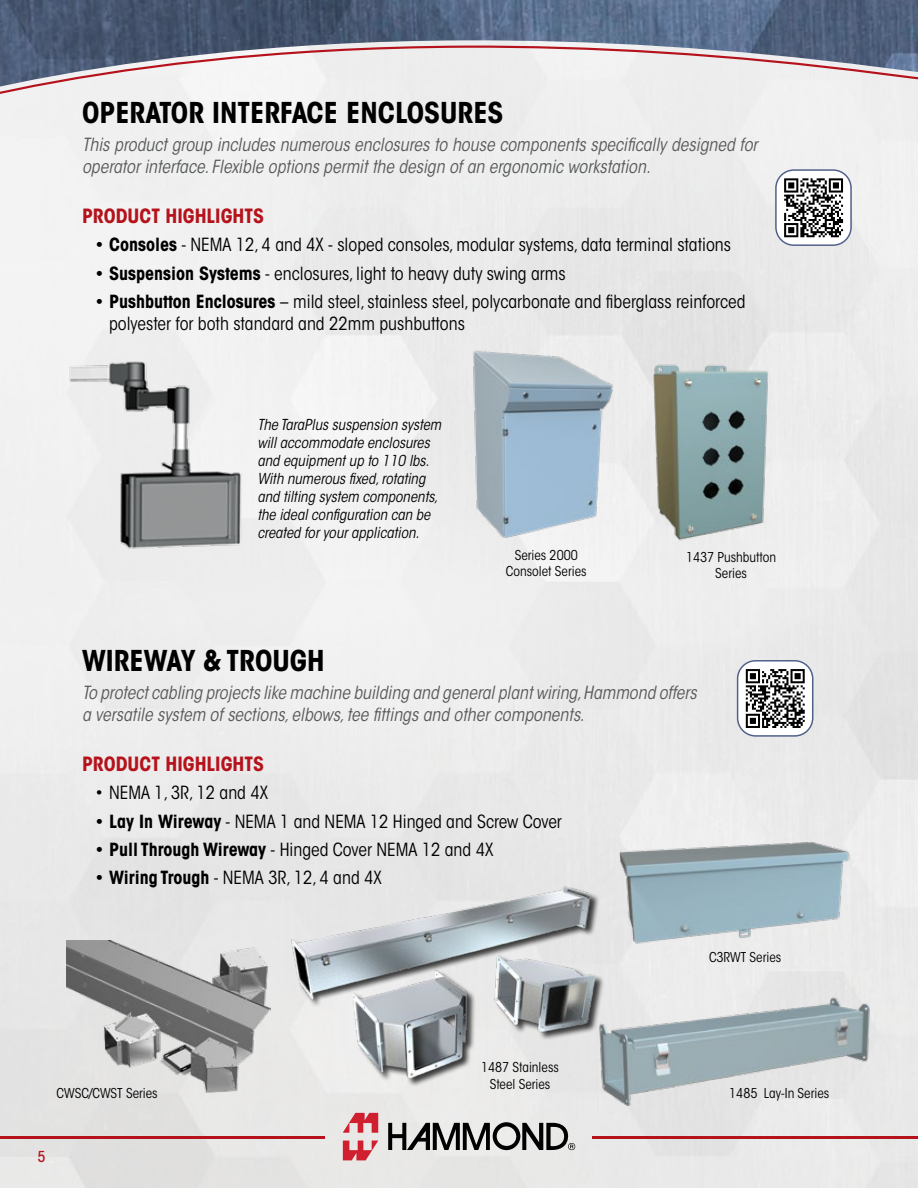
<style>
.page{position:relative;width:918px;height:1188px;background:#fff}
.page>*{position:absolute;margin:0;border:0;box-sizing:border-box;transform-origin:0 0}
.t1{font:700 condensed 28.5px "ITC Avant Garde Std";color:#000}
.t2{font:700 condensed 19.5px "ITC Avant Garde Std";color:#b5121b}
.t3{font:condensed 18px/21.6px "ITC Avant Garde Std";color:#000}
.t4{font:italic condensed 18px/21.6px "ITC Avant Garde Std";color:#58595b}
.t5{font:italic condensed 15px/18px "ITC Avant Garde Std";color:#000}
.t6{font:500 condensed 15px "ITC Avant Garde Std";color:#b5121b}
.t7{font:condensed 13.5px/16.2px "ITC Avant Garde Std";color:#000;text-align:center}
.s1{font-weight:500}
.s2{font-weight:700}
</style>
<div class="page">
<img style="left:0;top:159px;width:918px;height:1029px">
<div style="left:0;top:153px;width:918px;height:6px;background:#efefef"></div>
<img style="left:0;top:0;width:918px;height:153px">
<svg style="left:343px;top:1113px;width:35px;height:20px"></svg>
<svg style="left:343px;top:1141px;width:35px;height:19px"></svg>
<svg style="left:388px;top:1122px;width:187px;height:28px;background:#858584"></svg>
<hr style="left:0;top:1136px;width:325px;height:3px;background:#b5121b">
<hr style="left:593px;top:1136px;width:325px;height:3px;background:#b5121b">
<img style="left:66px;top:940px;width:204px;height:153px">
<img style="left:427px;top:338px;width:214px;height:214px">
<img style="left:60px;top:362px;width:191px;height:191px">
<img style="left:584px;top:980px;width:301px;height:141px">
<img style="left:614px;top:353px;width:195px;height:196px">
<img style="left:270px;top:874px;width:353px;height:219px">
<img style="left:875px;top:480px;width:43px;height:428px">
<img style="left:607px;top:827px;width:252px;height:125px">
<div style="left:776px;top:170px;width:75px;height:75px;background:#fff;border-radius:18px"></div>
<svg style="left:784px;top:178px;width:60px;height:60px"></svg>
<div style="left:775px;top:169px;width:77px;height:77px;border:2px solid #50618a;border-radius:18px"></div>
<div style="left:738px;top:661px;width:75px;height:75px;background:#fff;border-radius:18px"></div>
<svg style="left:745px;top:669px;width:60px;height:59px"></svg>
<div style="left:737px;top:660px;width:76px;height:77px;border:2px solid #50618a;border-radius:18px"></div>
<h1 class="t1" style="left:82px;top:94px;width:423px">OPERATOR INTERFACE ENCLOSURES</h1>
<p class="t4" style="left:82px;top:134px;width:677px">This product group includes numerous enclosures to house components specifically designed for operator interface. Flexible options permit the design of an ergonomic workstation.</p>
<p class="t2" style="left:82px;top:203px;width:183px">PRODUCT HIGHLIGHTS</p>
<p class="t3" style="left:96px;top:234px;width:637px"><span class="s1">•</span> <span class="s2">Consoles</span> - NEMA 12, 4 and 4X - sloped consoles, modular systems, data terminal stations</p>
<p class="t3" style="left:96px;top:262px;width:472px"><span class="s1">•</span> <span class="s2">Suspension Systems</span> - enclosures, light to heavy duty swing arms</p>
<p class="t3" style="left:109px;top:291px;width:638px;text-indent:-14px"><span class="s1">•</span> <span class="s2">Pushbutton Enclosures</span> – mild steel, stainless steel, polycarbonate and fiberglass reinforced polyester for both standard and 22mm pushbuttons</p>
<p class="t5" style="left:257px;top:416px;width:185px">The TaraPlus suspension system will accommodate enclosures and equipment up to 110 lbs.<br>With numerous fixed, rotating and tilting system components, the ideal configuration can be created for your application.</p>
<p class="t7" style="left:506px;top:547px;width:82px">Series 2000<br>Consolet Series</p>
<p class="t7" style="left:686px;top:549px;width:92px">1437 Pushbutton<br>Series</p>
<h1 class="t1" style="left:82px;top:642px;width:244px">WIREWAY &amp; TROUGH</h1>
<p class="t4" style="left:82px;top:682px;width:616px">To protect cabling projects like machine building and general plant wiring, Hammond offers a versatile system of sections, elbows, tee fittings and other components.</p>
<p class="t2" style="left:82px;top:751px;width:183px">PRODUCT HIGHLIGHTS</p>
<p class="t3" style="left:96px;top:782px;width:174px">• NEMA 1, 3R, 12 and 4X</p>
<p class="t3" style="left:96px;top:810px;width:468px"><span class="s1">•</span> <span class="s2">Lay In Wireway</span> - NEMA 1 and NEMA 12 Hinged and Screw Cover</p>
<p class="t3" style="left:96px;top:839px;width:399px"><span class="s1">•</span> <span class="s2">Pull Through Wireway</span> - Hinged Cover NEMA 12 and 4X</p>
<p class="t3" style="left:96px;top:867px;width:288px"><span class="s1">•</span> <span class="s2">Wiring Trough</span> - NEMA 3R, 12, 4 and 4X</p>
<p class="t7" style="left:709px;top:949px;width:74px">C3RWT Series</p>
<p class="t7" style="left:57px;top:1086px;width:103px">CWSC/CWST Series</p>
<p class="t6" style="left:38px;top:1147px;width:9px">5</p>
<p class="t7" style="left:481px;top:1059px;width:79px">1487 Stainless<br>Steel Series</p>
<p class="t7" style="left:729px;top:1086px;width:101px">1485 Lay-In Series</p>
</div>
